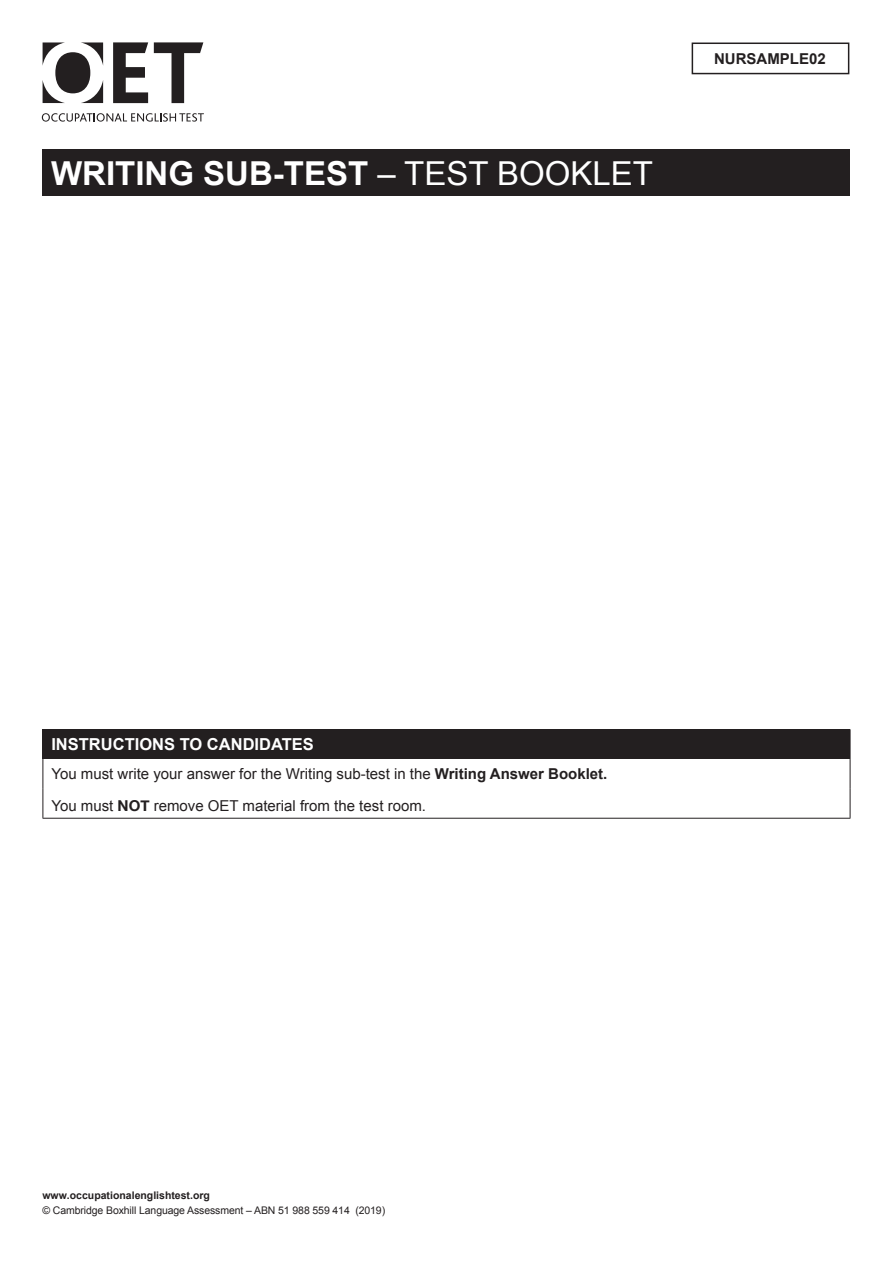
<style>
.page{position:relative;width:893px;height:1263px;background:#fff}
.page>*{position:absolute;margin:0;border:0;box-sizing:border-box;transform-origin:0 0}
.t1{font:700 33px "Arial";color:#fff}
.t2{font:700 16.5px "Arial";color:#fff}
.t3{font:15px/31.3px "Arial";color:#231f20}
.t4{font:700 15px "Arial";color:#231f20}
.t5{font:10.5px "Arial";letter-spacing:-.01em;color:#231f20}
.t6{font:700 10.5px "Arial";color:#231f20}
.s1{font-weight:400}
.s2{font-weight:700}
.s3{font-family:"Helvetica Neue";font-weight:700}
</style>
<div class="page">
<svg style="left:42px;top:113px;width:162px;height:9px"></svg>
<svg style="left:43px;top:42px;width:22px;height:22px"></svg>
<svg style="left:81px;top:42px;width:22px;height:24px"></svg>
<svg style="left:43px;top:81px;width:22px;height:22px"></svg>
<svg style="left:81px;top:80px;width:22px;height:23px"></svg>
<div style="left:55px;top:52px;width:35px;height:41px;background:#231f20;border-radius:50%"></div>
<svg style="left:113px;top:42px;width:35px;height:61px"></svg>
<svg style="left:154px;top:42px;width:49px;height:61px"></svg>
<div style="left:43px;top:150px;width:807px;height:46px;background:#231f20"></div>
<div style="left:43px;top:729px;width:807px;height:30px;background:#231f20"></div>
<hr style="left:850px;top:729px;width:1px;height:30px;background:#231f20">
<hr style="left:43px;top:759px;width:1px;height:30px;background:#231f20">
<hr style="left:850px;top:759px;width:1px;height:30px;background:#231f20">
<svg style="left:43px;top:789px;width:1px;height:29px"></svg>
<svg style="left:850px;top:789px;width:1px;height:29px"></svg>
<hr style="left:43px;top:818px;width:807px;height:1px;background:#231f20">
<div style="left:692px;top:43px;width:157px;height:31px;border:2px solid #231f20"></div>
<h1 class="t1" style="left:51px;top:151px;width:604px">WRITING SUB-TEST <span class="s1">– TEST BOOKLET</span></h1>
<p class="t4" style="left:714px;top:49px;width:113px">NURSAMPLE02</p>
<p class="t2" style="left:51px;top:733px;width:264px">INSTRUCTIONS TO CANDIDATES</p>
<p class="t3" style="left:51px;top:759px;width:558px">You must write your answer for the Writing sub-test in the <span class="s2">Writing Answer Booklet.<br></span>You must <span class="s3">NOT</span> remove OET material from the test room.</p>
<p class="t6" style="left:42px;top:1188px;width:169px">www.occupationalenglishtest.org</p>
<p class="t5" style="left:42px;top:1203px;width:344px">© Cambridge Boxhill Language Assessment – ABN 51 988 559 414 (2019)</p>
</div>
